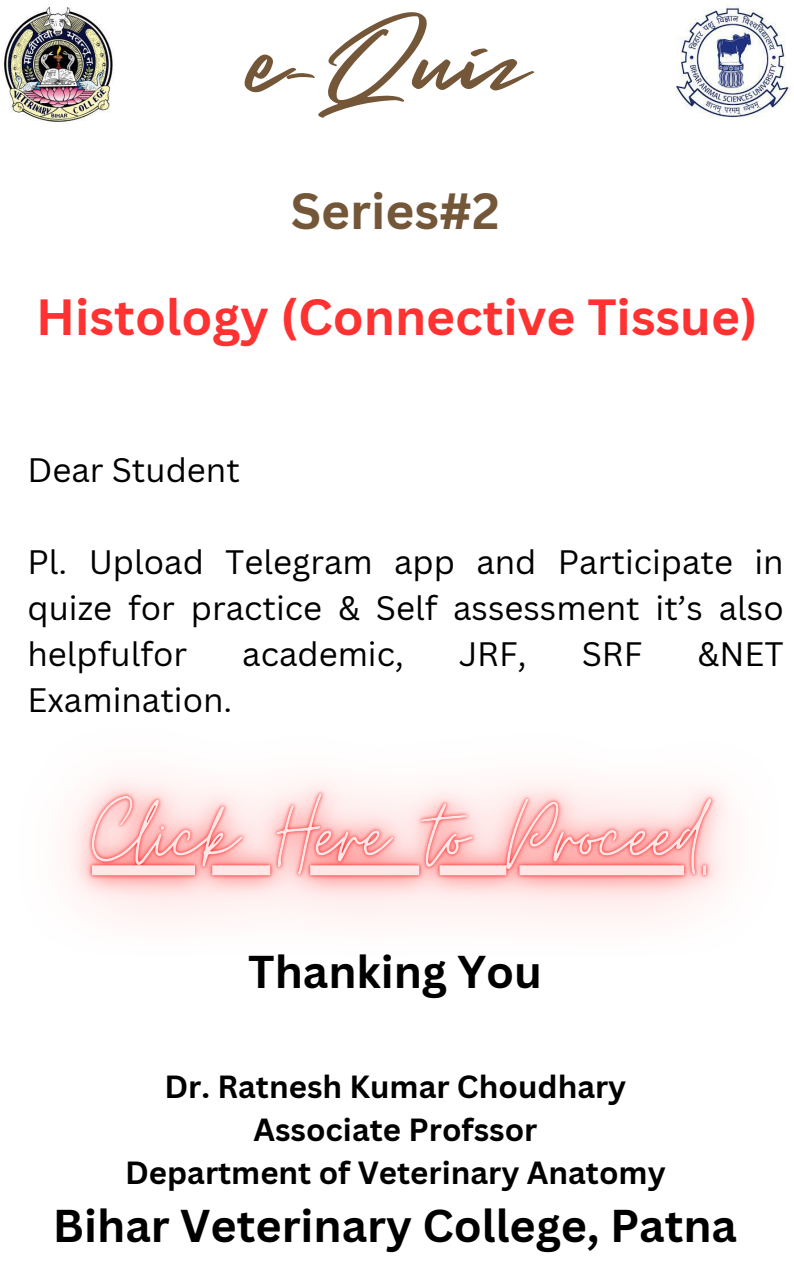
<style>
.page{position:relative;width:794px;height:1266px;background:#fff}
.page>*{position:absolute;margin:0;border:0;box-sizing:border-box;transform-origin:0 0}
.t1{font:62.03px "Smooth Fantasy";color:#745739}
.t2{font:700 49.5px "Canva Sans";color:#ff3131}
.t3{font:700 49.5px "Canva Sans";color:#745739}
.t4{font:700 44.78px "Canva Sans";color:#000}
.t5{font:33px/46.1px "Canva Sans";color:#000;text-align:justify}
.t6{font:700 31.2px/43.2px "Canva Sans";color:#000;text-align:center}
</style>
<div class="page">
<img style="left:676px;top:3px;width:114px;height:115px">
<img style="left:4px;top:6px;width:109px;height:116px">
<img style="left:68px;top:777px;width:660px;height:142px">
<h1 class="t1" style="left:249px;top:52px;width:282px">e-Quiz</h1>
<h2 class="t3" style="left:291px;top:177px;width:210px">Series#2</h2>
<h2 class="t2" style="left:36px;top:282px;width:722px">Histology (Connective Tissue)</h2>
<p class="t5" style="left:27px;top:446px;width:214px">Dear Student</p>
<p class="t5" style="left:27px;top:538px;width:757px">Pl. Upload Telegram app and Participate in quize for practice &amp; Self assessment it’s also helpfulfor</p>
<p class="t5" style="left:242px;top:630px;width:163px">academic,</p>
<p class="t5" style="left:459px;top:630px;width:69px">JRF,</p>
<p class="t5" style="left:581px;top:630px;width:62px">SRF</p>
<p class="t5" style="left:697px;top:630px;width:88px">&amp;NET</p>
<p class="t5" style="left:27px;top:676px;width:206px">Examination.</p>
<h3 class="t4" style="left:248px;top:939px;width:295px">Thanking You</h3>
<p class="t6" style="left:125px;top:1064px;width:542px">Dr. Ratnesh Kumar Choudhary<br>Associate Profssor<br>Department of Veterinary Anatomy</p>
<h3 class="t4" style="left:53px;top:1194px;width:685px">Bihar Veterinary College, Patna</h3>
</div>
